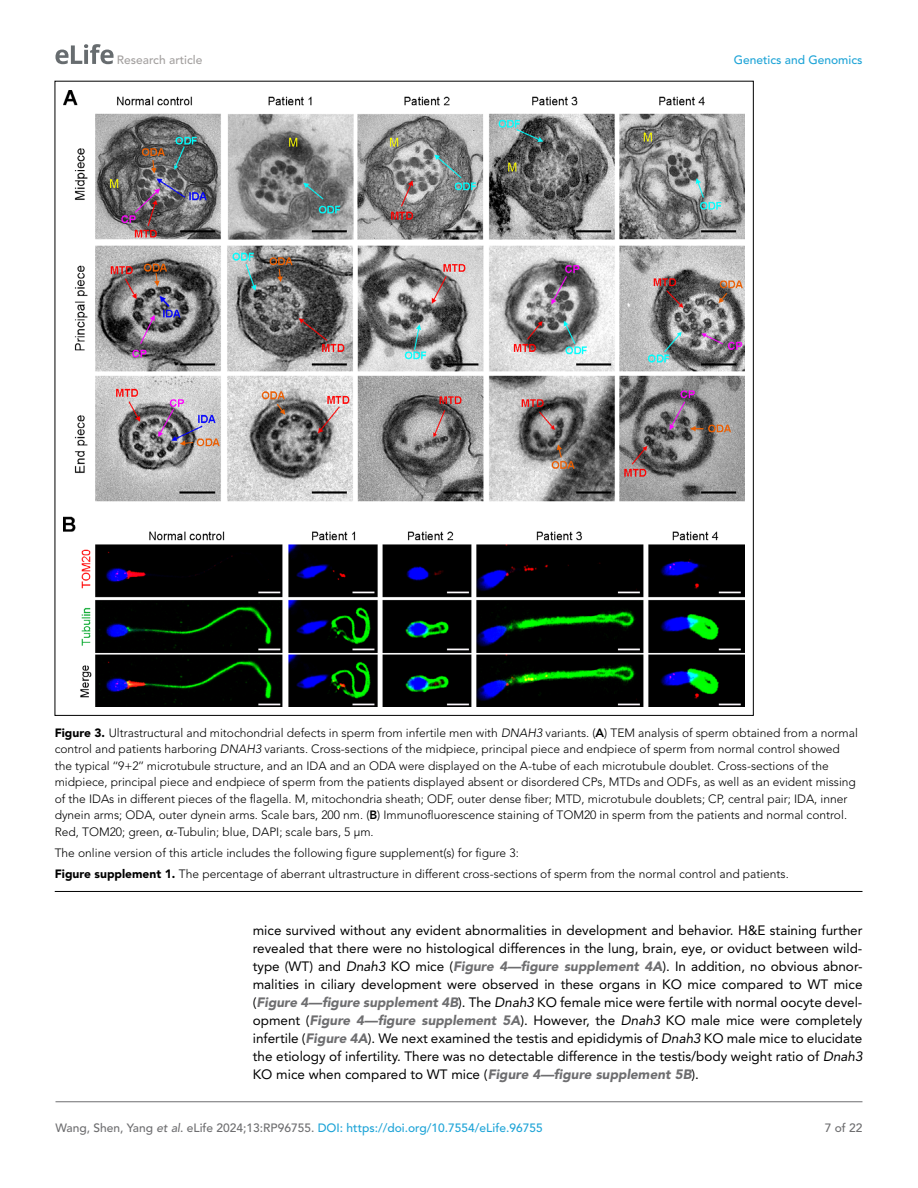
<style>
.page{position:relative;width:918px;height:1188px;background:#fff}
.page>*{position:absolute;margin:0;border:0;box-sizing:border-box;transform-origin:0 0}
.t1{font:13.5px/18px "Avenir LT Std";color:#000;text-align:justify}
.t2{font:300 12px/16.5px "Avenir LT Std";color:#000}
.t3{font:500 12px "Avenir LT Std";color:#1ea4d7}
.t4{font:500 12px "Avenir LT Std";color:#a3a09f}
.t5{font:500 12px "Avenir LT Std";color:#6e6e70}
.s1{font-weight:900}
.s2{font-style:italic}
.s3{font-weight:800}
.s4{font-weight:900;font-style:italic;color:#6e6e70}
.s5{color:#6e6e70}
.s6{font-style:italic;color:#6e6e70}
</style>
<div class="page">
<svg style="left:55px;top:44px;width:59px;height:20px"></svg>
<hr style="left:56px;top:1101px;width:806px;height:1px;background:#6e6e70">
<hr style="left:55px;top:891px;width:807px;height:1px;background:#000">
<img style="left:64px;top:90px;width:680px;height:616px">
<p class="t4" style="left:117px;top:53px;width:87px">Research article</p>
<p class="t3" style="left:734px;top:53px;width:130px">Genetics and Genomics</p>
<p class="t2" style="left:55px;top:724px;width:805px"><span class="s1">Figure 3.</span> Ultrastructural and mitochondrial defects in sperm from infertile men with <span class="s2">DNAH3</span> variants. (<span class="s3">A</span>) TEM analysis of sperm obtained from a normal control and patients harboring <span class="s2">DNAH3</span> variants. Cross-sections of the midpiece, principal piece and endpiece of sperm from normal control showed the typical ‘‘9+2’’ microtubule structure, and an IDA and an ODA were displayed on the A-tube of each microtubule doublet. Cross-sections of the midpiece, principal piece and endpiece of sperm from the patients displayed absent or disordered CPs, MTDs and ODFs, as well as an evident missing of the IDAs in different pieces of the flagella. M, mitochondria sheath; ODF, outer dense fiber; MTD, microtubule doublets; CP, central pair; IDA, inner dynein arms; ODA, outer dynein arms. Scale bars, 200 nm. (<span class="s3">B</span>) Immunofluorescence staining of TOM20 in sperm from the patients and normal control.<br>Red, TOM20; green, -Tubulin; blue, DAPI; scale bars, 5 μm.</p>
<p class="t2" style="left:55px;top:842px;width:736px;line-height:21px">The online version of this article includes the following figure supplement(s) for figure 3:<br><span class="s1">Figure supplement 1.</span> The percentage of aberrant ultrastructure in different cross-sections of sperm from the normal control and patients.</p>
<p class="t1" style="left:253px;top:922px;width:611px">mice survived without any evident abnormalities in development and behavior. H&amp;E staining further revealed that there were no histological differences in the lung, brain, eye, or oviduct between wild&shy;type (WT) and <span class="s2">Dnah3</span> KO mice (<span class="s4">Figure 4—figure supplement 4A</span>). In addition, no obvious abnor&shy;malities in ciliary development were observed in these organs in KO mice compared to WT mice (<span class="s4">Figure 4—figure supplement 4B</span>). The <span class="s2">Dnah3</span> KO female mice were fertile with normal oocyte devel&shy;opment (<span class="s4">Figure 4—figure supplement 5A</span>). However, the <span class="s2">Dnah3</span> KO male mice were completely infertile (<span class="s4">Figure 4A</span>). We next examined the testis and epididymis of <span class="s2">Dnah3</span> KO male mice to elucidate the etiology of infertility. There was no detectable difference in the testis/body weight ratio of <span class="s2">Dnah3<br></span>KO mice when compared to WT mice (<span class="s4">Figure 4—figure supplement 5B</span>).</p>
<p class="t3" style="left:56px;top:1121px;width:489px"><span class="s5">Wang, Shen, Yang</span> <span class="s6">et al</span><span class="s5">. eLife 2024;13:RP96755.</span> DOI: https://doi.org/10.7554/eLife.96755</p>
<p class="t5" style="left:825px;top:1121px;width:39px">7 of 22</p>
</div>
